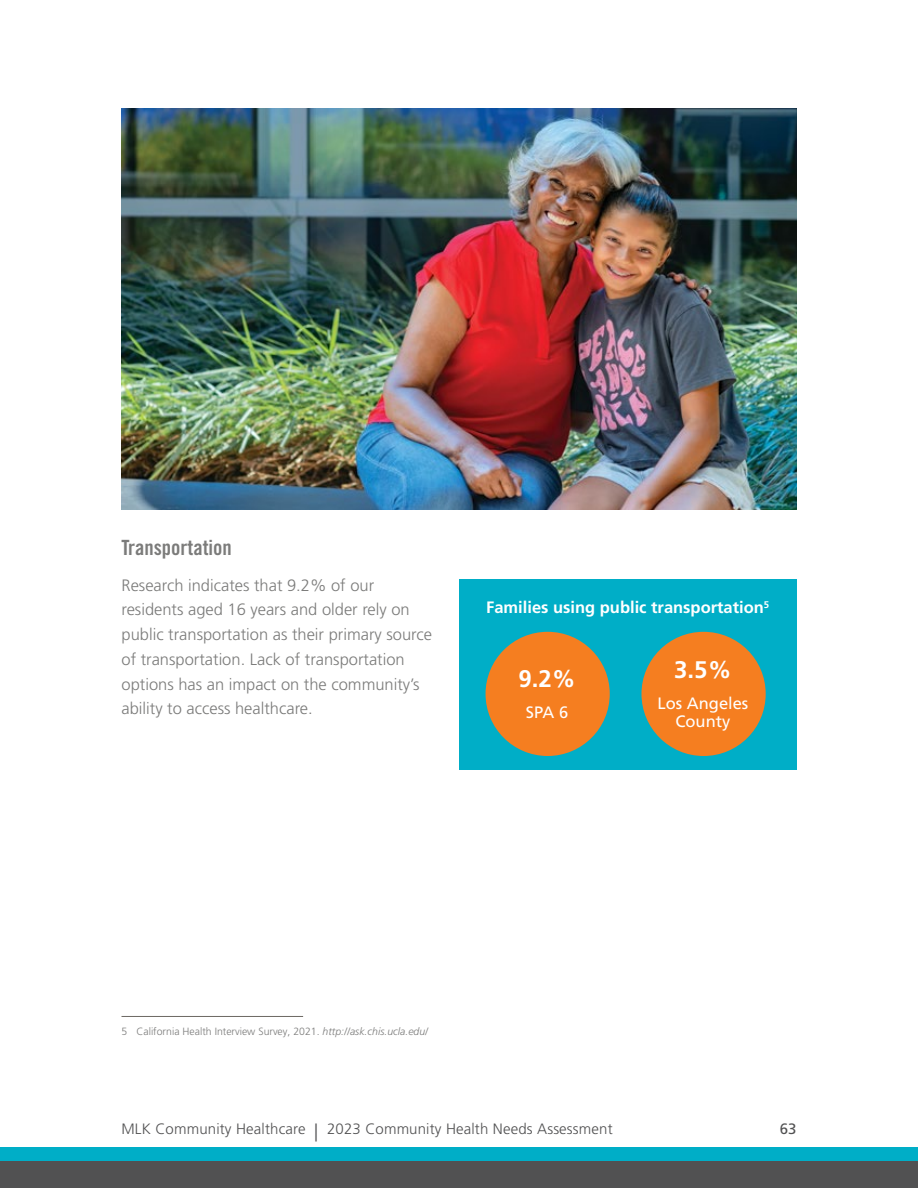
<style>
.page{position:relative;width:918px;height:1188px;background:#fff}
.page>*{position:absolute;margin:0;border:0;box-sizing:border-box;transform-origin:0 0}
.t1{font:700 24px "Frutiger LT Pro";color:#fff}
.t2{font:21px "Trade Gothic LT Pro Bd Cn 20";color:#7b7b7a}
.t3{font:300 16.5px/24.8px "Frutiger LT Pro";color:#7b7b7a}
.t4{font:700 16.5px "Frutiger LT Pro";color:#fff}
.t5{font:16.5px/18px "Frutiger LT Pro";color:#fff;text-align:center}
.t6{font:300 15px "Frutiger LT Pro";letter-spacing:.01em;color:#515152}
.t7{font:15px "Frutiger LT Pro";color:#515152}
.t8{font:300 10.5px "Frutiger LT Pro";color:#7b7b7a}
.s1{font-style:italic}
.s2{font-size:18px}
</style>
<div class="page">
<div style="left:0;top:1148px;width:918px;height:13px;background:#00aec7"></div>
<div style="left:0;top:1161px;width:918px;height:27px;background:#515152"></div>
<hr style="left:122px;top:1016px;width:181px;height:1px;background:#6c6863">
<div style="left:459px;top:579px;width:337px;height:191px;background:#00aec7"></div>
<div style="left:641px;top:632px;width:125px;height:124px;background:#f57e20;border-radius:50%"></div>
<div style="left:486px;top:632px;width:124px;height:124px;background:#f57e20;border-radius:50%"></div>
<img style="left:122px;top:108px;width:674px;height:402px">
<p class="t2" style="left:122px;top:535px;width:112px">Transportation</p>
<p class="t3" style="left:122px;top:573px;width:312px">Research indicates that 9.2% of our residents aged 16 years and older rely on public transportation as their primary source of transportation. Lack of transportation options has an impact on the community’s ability to access healthcare.</p>
<p class="t4" style="left:486px;top:598px;width:285px">Families using public transportation<sup>5</sup></p>
<h1 class="t1" style="left:518px;top:665px;width:59px">9.2%</h1>
<p class="t5" style="left:526px;top:704px;width:44px">SPA 6</p>
<h1 class="t1" style="left:674px;top:656px;width:59px">3.5%</h1>
<p class="t5" style="left:658px;top:695px;width:92px">Los Angeles<br>County</p>
<p class="t8" style="left:122px;top:1025px;width:308px">5 California Health Interview Survey, 2021. <span class="s1">http://ask.chis.ucla.edu/</span></p>
<p class="t6" style="left:122px;top:1120px;width:493px">MLK Community Healthcare <span class="s2">|</span> 2023 Community Health Needs Assessment</p>
<p class="t7" style="left:780px;top:1120px;width:18px">63</p>
</div>
